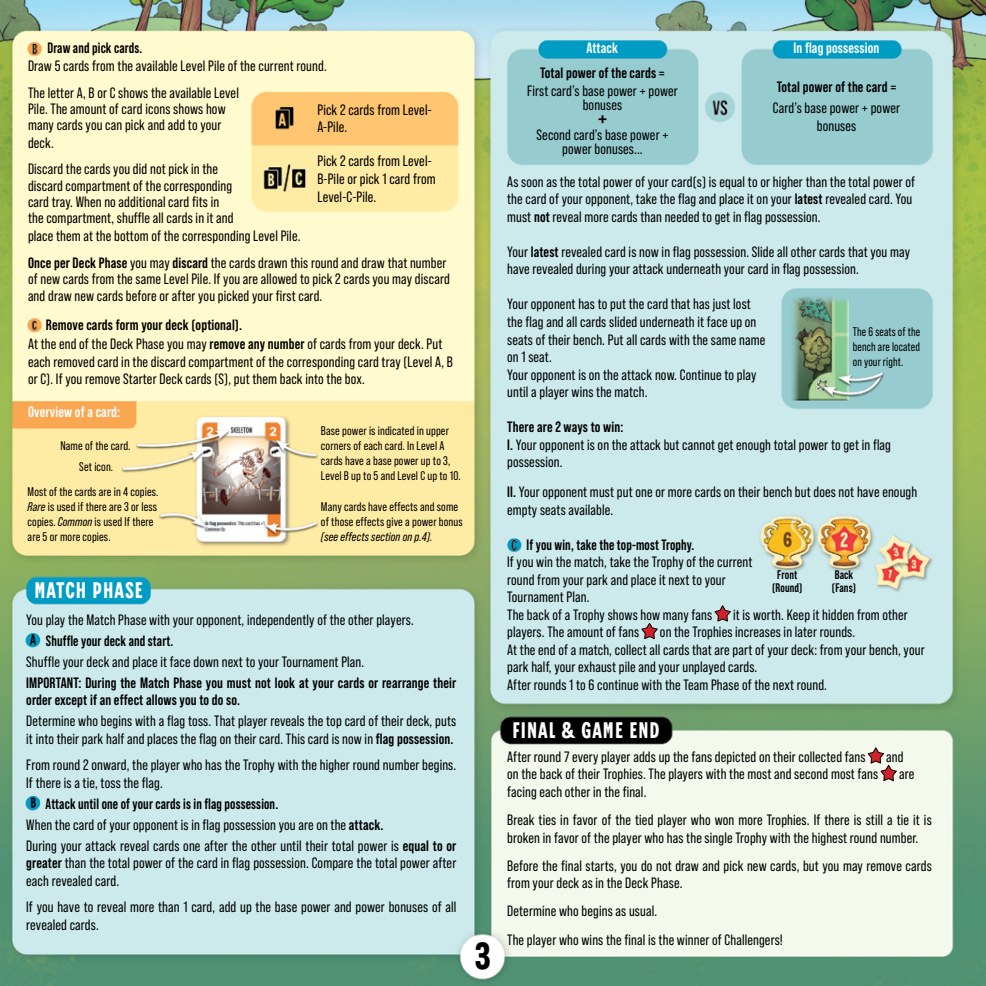
<style>
.page{position:relative;width:986px;height:986px;background:#fff}
.page>*{position:absolute;margin:0;border:0;box-sizing:border-box;transform-origin:0 0}
.t1{font:condensed 43.75px "HT Modern Hand Sans";color:#000}
.t2{font:condensed 26.25px "HT Modern Hand Sans";letter-spacing:.04em;color:#fff}
.t3{font:700 22.5px "Bebas Neue Pro";color:#000}
.t4{font:15px/17.5px "Bebas Neue Pro";letter-spacing:.01em;color:#000}
.t5{font:700 15px/17.5px "Bebas Neue Pro";letter-spacing:.01em;color:#000}
.t6{font:700 15px "Bebas Neue Pro";letter-spacing:.01em;color:#000;scale:.95 1}
.t7{font:700 15px "Bebas Neue Pro";letter-spacing:.01em;color:#fff}
.t8{font:condensed 13.75px "HT Modern Hand Sans";color:#000}
.t9{font:12.5px/15px "Bebas Neue Pro";letter-spacing:.01em;color:#000}
.t10{font:12.5px/15px "Bebas Neue Pro";letter-spacing:.01em;color:#000;text-align:justify;scale:.95 1}
.t11{font:italic 12.5px "Bebas Neue Pro";letter-spacing:.01em;color:#000}
.t12{font:700 12.5px/13.5px "Bebas Neue Pro";letter-spacing:.01em;color:#000;text-align:center;scale:.95 1}
.s1{font-weight:700}
.s2{font-style:italic}
</style>
<div class="page">
<img style="left:0;top:0;width:985px;height:985px">
<svg style="left:867px;top:747px;width:28px;height:33px"></svg>
<div style="left:26px;top:632px;width:14px;height:14px;background:#009cc3;border-radius:50%"></div>
<div style="left:26px;top:795px;width:14px;height:14px;background:#009cc3;border-radius:50%"></div>
<svg style="left:714px;top:605px;width:16px;height:16px"></svg>
<svg style="left:641px;top:623px;width:16px;height:15px"></svg>
<p class="t6" style="left:47px;top:39px;width:101px">Draw and pick cards.</p>
<p class="t4" style="left:28px;top:52px;width:300px;line-height:26.9px">Draw 5 cards from the available Level Pile of the current round.<br>The letter A, B or C shows the available Level</p>
<p class="t4" style="left:28px;top:100px;width:199px;line-height:16.9px">Pile. The amount of card icons shows how many cards you can pick and add to your deck.</p>
<p class="t4" style="left:28px;top:161px;width:274px;line-height:16.5px">Discard the cards you did not pick in the<br>discard compartment of the corresponding<br>card tray. When no additional card fits in<br>the compartment, shuffle all cards in it and<br>place them at the bottom of the corresponding Level Pile.</p>
<p class="t4" style="left:28px;top:254px;width:423px;line-height:16.9px"><span class="s1">Once per Deck Phase</span> you may <span class="s1">discard</span> the cards drawn this round and draw that number of new cards from the same Level Pile. If you are allowed to pick 2 cards you may discard and draw new cards before or after you picked your first card.</p>
<p class="t4" style="left:28px;top:314px;width:416px;line-height:19.4px;text-indent:18px"><span class="s1">Remove cards form your deck (optional).<br></span>At the end of the Deck Phase you may <span class="s1">remove any number</span> of cards from your deck. Put</p>
<p class="t4" style="left:28px;top:352px;width:426px">each removed card in the discard compartment of the corresponding card tray (Level A, B or C). If you remove Starter Deck cards (S), put them back into the box.</p>
<p class="t4" style="left:317px;top:101px;width:116px">Pick 2 cards from Level-<br>A-Pile.</p>
<p class="t4" style="left:317px;top:152px;width:120px">Pick 2 cards from Level-<br>B-Pile or pick 1 card from<br>Level-C-Pile.</p>
<p class="t7" style="left:28px;top:403px;width:94px">Overview of a card:</p>
<p class="t9" style="left:60px;top:434px;width:72px;line-height:21.1px;text-align:center">Name of the card.<br>Set icon.</p>
<p class="t9" style="left:28px;top:484px;width:132px">Most of the cards are in 4 copies.<br><span class="s2">Rare</span> is used if there are 3 or less copies. <span class="s2">Common</span> is used If there are 5 or more copies.</p>
<p class="t9" style="left:321px;top:423px;width:141px">Base power is indicated in upper corners of each card. In Level A cards have a base power up to 3,<br>Level B up to 5 and Level C up to 10.</p>
<p class="t9" style="left:321px;top:499px;width:143px">Many cards have effects and some of those effects give a power bonus</p>
<p class="t11" style="left:321px;top:529px;width:113px">(see effects section on p.4).</p>
<h2 class="t2" style="left:34px;top:573px;width:110px">match phase</h2>
<p class="t4" style="left:26px;top:610px;width:389px">You play the Match Phase with your opponent, independently of the other players.</p>
<p class="t6" style="left:46px;top:631px;width:135px">Shuffle your deck and start.</p>
<p class="t4" style="left:26px;top:652px;width:339px">Shuffle your deck and place it face down next to your Tournament Plan.</p>
<p class="t5" style="left:26px;top:673px;width:431px">IMPORTANT: During the Match Phase you must not look at your cards or rearrange their order except if an effect allows you to do so.</p>
<p class="t4" style="left:26px;top:712px;width:431px">Determine who begins with a flag toss. That player reveals the top card of their deck, puts it into their park half and places the flag on their card. This card is now in <span class="s1">flag possession.</span></p>
<p class="t4" style="left:26px;top:755px;width:431px">From round 2 onward, the player who has the Trophy with the higher round number begins.<br>If there is a tie, toss the flag.</p>
<p class="t4" style="left:26px;top:792px;width:431px;line-height:21px;text-indent:19px"><span class="s1">Attack until one of your cards is in flag possession.<br></span>When the card of your opponent is in flag possession you are on the <span class="s1">attack.<br></span>During your attack reveal cards one after the other until their total power is <span class="s1">equal to or</span></p>
<p class="t4" style="left:26px;top:854px;width:431px"><span class="s1">greater</span> than the total power of the card in flag possession. Compare the total power after each revealed card.</p>
<p class="t4" style="left:26px;top:897px;width:431px">If you have to reveal more than 1 card, add up the base power and power bonuses of all revealed cards.</p>
<p class="t8" style="left:30px;top:631px;width:7px">A</p>
<p class="t8" style="left:31px;top:793px;width:7px">B</p>
<h1 class="t1" style="left:474px;top:927px;width:18px">3</h1>
<p class="t7" style="left:586px;top:39px;width:33px">Attack</p>
<p class="t7" style="left:793px;top:39px;width:87px">In flag possession</p>
<p class="t5" style="left:540px;top:64px;width:126px">Total power of the cards =</p>
<p class="t4" style="left:527px;top:84px;width:152px;line-height:13.8px;text-align:center">First card’s base power + power bonuses</p>
<h3 class="t3" style="left:597px;top:105px;width:11px">+</h3>
<p class="t4" style="left:536px;top:128px;width:133px;line-height:13.8px;text-align:center">Second card’s base power + power bonuses...</p>
<p class="t5" style="left:776px;top:78px;width:121px">Total power of the card =</p>
<p class="t4" style="left:772px;top:99px;width:129px;text-align:center">Card’s base power + power bonuses</p>
<p class="t4" style="left:507px;top:173px;width:409px">As soon as the total power of your card(s) is equal to or higher than the total power of the card of your opponent, take the flag and place it on your <span class="s1">latest</span> revealed card. You must <span class="s1">not</span> reveal more cards than needed to get in flag possession.</p>
<p class="t4" style="left:507px;top:243px;width:404px">Your <span class="s1">latest</span> revealed card is now in flag possession. Slide all other cards that you may have revealed during your attack underneath your card in flag possession.</p>
<p class="t4" style="left:507px;top:295px;width:259px">Your opponent has to put the card that has just lost the flag and all cards slided underneath it face up on seats of their bench. Put all cards with the same name on 1 seat.<br>Your opponent is on the attack now. Continue to play until a player wins the match.</p>
<p class="t4" style="left:507px;top:418px;width:385px"><span class="s1">There are 2 ways to win:<br>l.</span> Your opponent is on the attack but cannot get enough total power to get in flag possession.</p>
<p class="t4" style="left:507px;top:483px;width:411px"><span class="s1">ll.</span> Your opponent must put one or more cards on their bench but does not have enough empty seats available.</p>
<p class="t6" style="left:526px;top:535px;width:178px">If you win, take the top-most Trophy.</p>
<p class="t4" style="left:507px;top:553px;width:247px">If you win the match, take the Trophy of the current round from your park and place it next to your Tournament Plan.<br>The back of a Trophy shows how many fans</p>
<p class="t10" style="left:852px;top:324px;width:72px">The 6 seats of the bench are located on your right.</p>
<p class="t12" style="left:771px;top:567px;width:33px">Front (Round)</p>
<p class="t12" style="left:831px;top:567px;width:27px;text-align:left">Back (Fans)</p>
<p class="t4" style="left:732px;top:605px;width:176px">it is worth. Keep it hidden from other</p>
<p class="t4" style="left:507px;top:623px;width:133px">players. The amount of fans</p>
<p class="t4" style="left:507px;top:623px;width:419px;text-indent:153px">on the Trophies increases in later rounds.<br>At the end of a match, collect all cards that are part of your deck: from your bench, your park half, your exhaust pile and your unplayed cards.<br>After rounds 1 to 6 continue with the Team Phase of the next round.</p>
<h2 class="t2" style="left:512px;top:713px;width:149px">final &amp; game end</h2>
<p class="t4" style="left:507px;top:747px;width:359px">After round 7 every player adds up the fans depicted on their collected fans</p>
<p class="t4" style="left:885px;top:747px;width:19px">and</p>
<p class="t4" style="left:507px;top:765px;width:372px">on the back of their Trophies. The players with the most and second most fans</p>
<p class="t4" style="left:898px;top:765px;width:17px">are</p>
<p class="t4" style="left:507px;top:777px;width:426px;line-height:28.1px">facing each other in the final.<br>Break ties in favor of the tied player who won more Trophies. If there is still a tie it is</p>
<p class="t4" style="left:507px;top:822px;width:426px;line-height:28.1px">broken in favor of the player who has the single Trophy with the highest round number.<br>Before the final starts, you do not draw and pick new cards, but you may remove cards</p>
<p class="t4" style="left:507px;top:868px;width:277px;line-height:28.1px">from your deck as in the Deck Phase.<br>Determine who begins as usual.<br>The player who wins the final is the winner of Challengers!</p>
</div>
